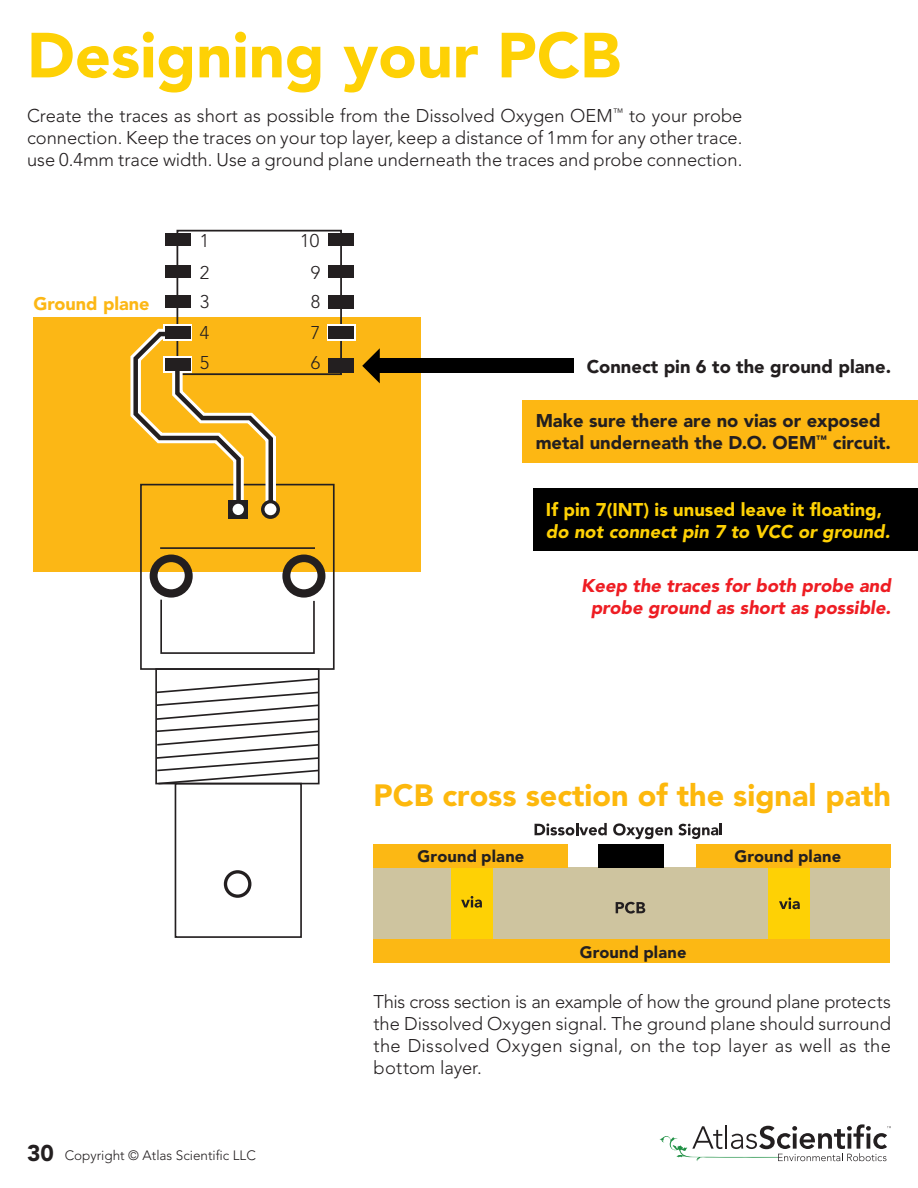
<style>
.page{position:relative;width:918px;height:1188px;background:#fff}
.page>*{position:absolute;margin:0;border:0;box-sizing:border-box;transform-origin:0 0}
.t1{font:900 63px "Avenir";color:#fed105}
.t2{font:900 30.6px "Avenir";color:#fdb80d}
.t3{font:300 18.3px/22px "Avenir";color:#231f20;text-align:justify}
.t4{font:900 18.3px "Avenir";color:#231f20}
.t5{font:italic 900 18.3px/22px "Avenir";color:#ee1d23;text-align:center}
.t6{font:900 18.3px "Avenir";color:#fed105}
.t7{font:italic 900 18.3px "Avenir";color:#fed105}
.t8{font:900 18.15px "Avenir";color:#fcb715}
.t9{font:900 16.5px "Avenir";letter-spacing:.01em;color:#231f20}
.t10{font:300 13.5px "Avenir";color:#231f20}
.s1{font-weight:900;font-size:22.65px}
</style>
<div class="page">
<div style="left:33px;top:318px;width:388px;height:254px;background:#fcb715"></div>
<div style="left:177px;top:230px;width:165px;height:145px;border:2px solid #231f20"></div>
<div style="left:328px;top:296px;width:26px;height:13px;background:#231f20"></div>
<div style="left:328px;top:360px;width:26px;height:12px;background:#231f20"></div>
<div style="left:140px;top:484px;width:195px;height:186px;border:2px solid #231f20"></div>
<hr style="left:160px;top:547px;width:155px;height:2px;background:#231f20">
<svg style="left:150px;top:555px;width:175px;height:99px"></svg>
<div style="left:155px;top:668px;width:165px;height:116px;border:2px solid #231f20"></div>
<div style="left:175px;top:783px;width:127px;height:155px;border:2px solid #231f20"></div>
<div style="left:224px;top:870px;width:27px;height:28px;border:3px solid #231f20;border-radius:50%"></div>
<svg style="left:155px;top:677px;width:165px;height:108px"></svg>
<div style="left:165px;top:296px;width:26px;height:12px;background:#231f20"></div>
<div style="left:165px;top:266px;width:26px;height:12px;background:#231f20"></div>
<div style="left:327px;top:325px;width:28px;height:16px;background:#fff"></div>
<div style="left:165px;top:233px;width:26px;height:13px;background:#231f20"></div>
<div style="left:328px;top:326px;width:26px;height:13px;background:#231f20"></div>
<div style="left:328px;top:358px;width:26px;height:13px;background:#231f20"></div>
<div style="left:328px;top:266px;width:26px;height:12px;background:#231f20"></div>
<svg style="left:130px;top:324px;width:151px;height:196px"></svg>
<div style="left:228px;top:500px;width:20px;height:19px;background:#231f20"></div>
<div style="left:233px;top:504px;width:11px;height:11px;background:#fff;border-radius:50%"></div>
<div style="left:165px;top:358px;width:26px;height:13px;background:#231f20"></div>
<div style="left:328px;top:233px;width:26px;height:13px;background:#231f20"></div>
<div style="left:523px;top:400px;width:395px;height:62px;background:#fdb713"></div>
<div style="left:634px;top:868px;width:256px;height:71px;background:#cec49f"></div>
<div style="left:374px;top:868px;width:260px;height:71px;background:#cec49f"></div>
<div style="left:451px;top:868px;width:41px;height:71px;background:#fed105"></div>
<div style="left:769px;top:868px;width:41px;height:71px;background:#fed105"></div>
<div style="left:374px;top:844px;width:194px;height:24px;background:#fcb814"></div>
<div style="left:374px;top:939px;width:516px;height:24px;background:#fcb814"></div>
<div style="left:696px;top:844px;width:195px;height:24px;background:#fcb814"></div>
<svg style="left:461px;top:896px;width:21px;height:12px"></svg>
<svg style="left:779px;top:898px;width:21px;height:11px"></svg>
<svg style="left:616px;top:902px;width:29px;height:12px"></svg>
<div style="left:598px;top:844px;width:65px;height:24px;background:#000"></div>
<svg style="left:678px;top:823px;width:44px;height:16px"></svg>
<svg style="left:535px;top:823px;width:72px;height:12px"></svg>
<svg style="left:613px;top:823px;width:59px;height:16px"></svg>
<div style="left:533px;top:489px;width:385px;height:62px;background:#000"></div>
<div style="left:376px;top:359px;width:198px;height:14px;background:#000"></div>
<svg style="left:362px;top:348px;width:18px;height:35px"></svg>
<svg style="left:660px;top:1124px;width:231px;height:37px"></svg>
<p class="t1" style="left:27px;top:17px;width:595px">Designing your PCB</p>
<p class="t3" style="left:27px;top:105px;width:717px">Create the traces as short as possible from the Dissolved Oxygen OEM<sup>™</sup> to your probe connection. Keep the traces on your top layer, keep a distance of 1mm for any other trace. use 0.4mm trace width. Use a ground plane underneath the traces and probe connection.</p>
<p class="t8" style="left:33px;top:292px;width:118px">Ground plane</p>
<p class="t3" style="left:200px;top:229px;width:11px">1</p>
<p class="t3" style="left:300px;top:229px;width:21px">10</p>
<p class="t3" style="left:200px;top:262px;width:11px">2</p>
<p class="t3" style="left:311px;top:262px;width:11px">9</p>
<p class="t3" style="left:200px;top:291px;width:11px">3</p>
<p class="t3" style="left:311px;top:291px;width:11px">8</p>
<p class="t3" style="left:200px;top:322px;width:11px">4</p>
<p class="t3" style="left:311px;top:322px;width:11px">7</p>
<p class="t3" style="left:200px;top:352px;width:11px">5</p>
<p class="t3" style="left:311px;top:352px;width:11px">6</p>
<p class="t4" style="left:587px;top:356px;width:306px">Connect pin 6 to the ground plane.</p>
<p class="t4" style="left:536px;top:410px;width:347px">Make sure there are no vias or exposed</p>
<p class="t4" style="left:536px;top:432px;width:357px">metal underneath the D.O. OEM<sup>™</sup> circuit.</p>
<p class="t6" style="left:546px;top:499px;width:338px">If pin 7(INT) is unused leave it floating,</p>
<p class="t7" style="left:546px;top:521px;width:346px">do not connect pin 7 to VCC or ground.</p>
<p class="t5" style="left:581px;top:575px;width:311px">Keep the traces for both probe and probe ground as short as possible.</p>
<p class="t10" style="left:27px;top:1148px;width:230px"><span class="s1">30</span> Copyright © Atlas Scientific LLC</p>
<p class="t2" style="left:374px;top:777px;width:519px">PCB cross section of the signal path</p>
<p class="t9" style="left:418px;top:846px;width:108px">Ground plane</p>
<p class="t9" style="left:734px;top:846px;width:108px">Ground plane</p>
<p class="t9" style="left:580px;top:942px;width:108px">Ground plane</p>
<p class="t3" style="left:374px;top:991px;width:519px">This cross section is an example of how the ground plane protects the Dissolved Oxygen signal. The ground plane should surround the Dissolved Oxygen signal, on the top layer as well as the bottom layer.</p>
</div>
